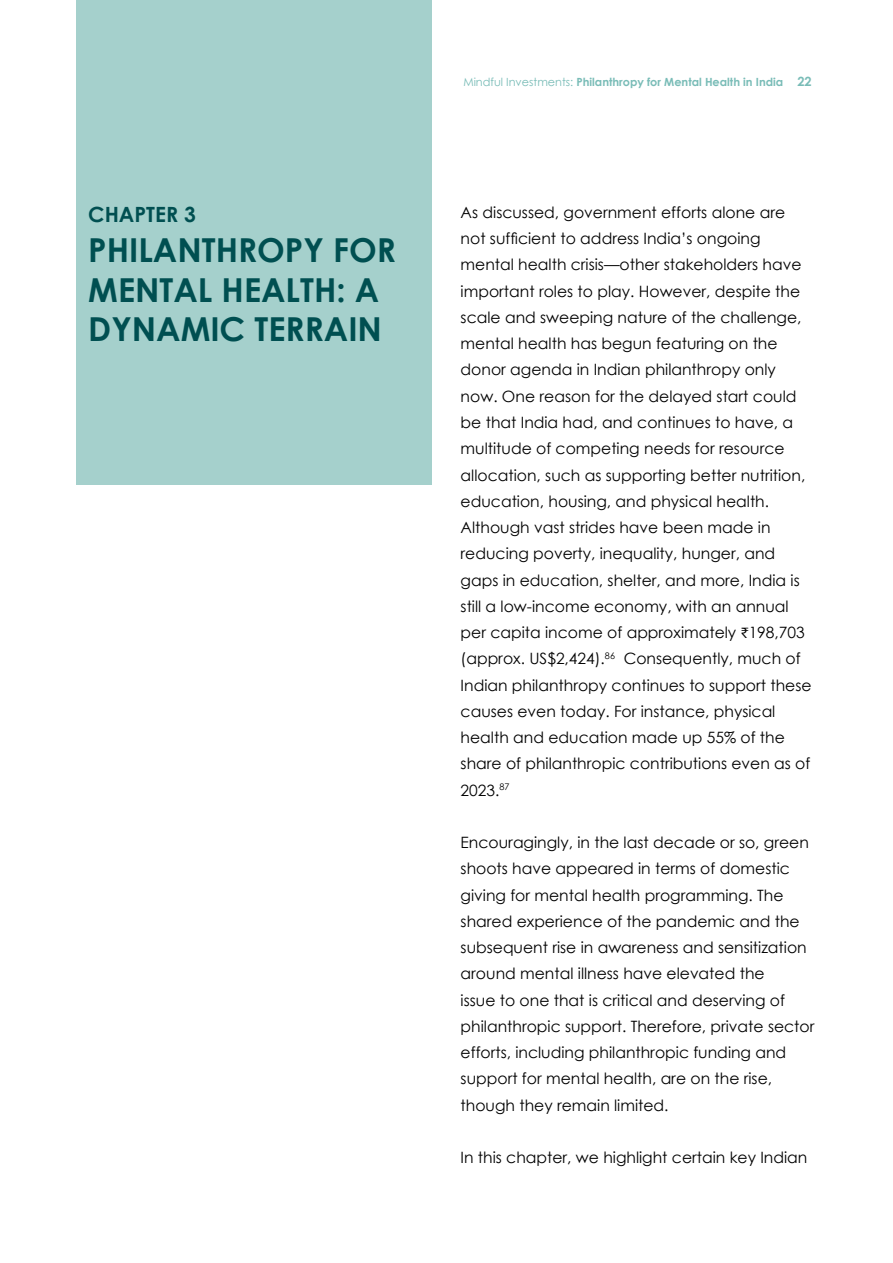
<style>
.page{position:relative;width:893px;height:1263px;background:#fff}
.page>*{position:absolute;margin:0;border:0;box-sizing:border-box;transform-origin:0 0}
.t1{font:700 33px/39.6px "Century Gothic";color:#004f51}
.t2{font:700 21px "Century Gothic";color:#004f51}
.t3{font:15.6px/26.2px "Century Gothic";color:#000}
.t4{font:700 11.25px "Century Gothic";color:#79bcb7}
.s1{font-weight:400}
.s2{font-size:12.75px}
.s3{font-family:"Myriad Pro"}
</style>
<div class="page">
<div style="left:77px;top:0;width:355px;height:485px;background:#a5d0cc"></div>
<h2 class="t2" style="left:88px;top:198px;width:109px">CHAPTER 3</h2>
<h1 class="t1" style="left:88px;top:229px;width:309px">PHILANTHROPY FOR<br>MENTAL HEALTH: A<br>DYNAMIC TERRAIN</h1>
<p class="t4" style="left:463px;top:73px;width:350px"><span class="s1">Mindful Investments:</span> Philanthropy for Mental Health in India <span class="s2">22</span></p>
<p class="t3" style="left:461px;top:199px;width:353px">As discussed, government efforts alone are not sufficient to address India’s ongoing mental health crisis—other stakeholders have important roles to play. However, despite the scale and sweeping nature of the challenge, mental health has begun featuring on the donor agenda in Indian philanthropy only now. One reason for the delayed start could be that India had, and continues to have, a multitude of competing needs for resource allocation, such as supporting better nutrition, education, housing, and physical health.<br>Although vast strides have been made in reducing poverty, inequality, hunger, and gaps in education, shelter, and more, India is still a low-income economy, with an annual per capita income of approximately <span class="s3">₹</span>198,703 (approx. US$2,424).<sup>86</sup> Consequently, much of Indian philanthropy continues to support these causes even today. For instance, physical health and education made up 55% of the share of philanthropic contributions even as of 2023.<sup>87</sup></p>
<p class="t3" style="left:461px;top:829px;width:355px">Encouragingly, in the last decade or so, green shoots have appeared in terms of domestic giving for mental health programming. The shared experience of the pandemic and the subsequent rise in awareness and sensitization around mental illness have elevated the<br>issue to one that is critical and deserving of philanthropic support. Therefore, private sector efforts, including philanthropic funding and support for mental health, are on the rise, though they remain limited.</p>
<p class="t3" style="left:461px;top:1144px;width:348px">In this chapter, we highlight certain key Indian</p>
</div>
